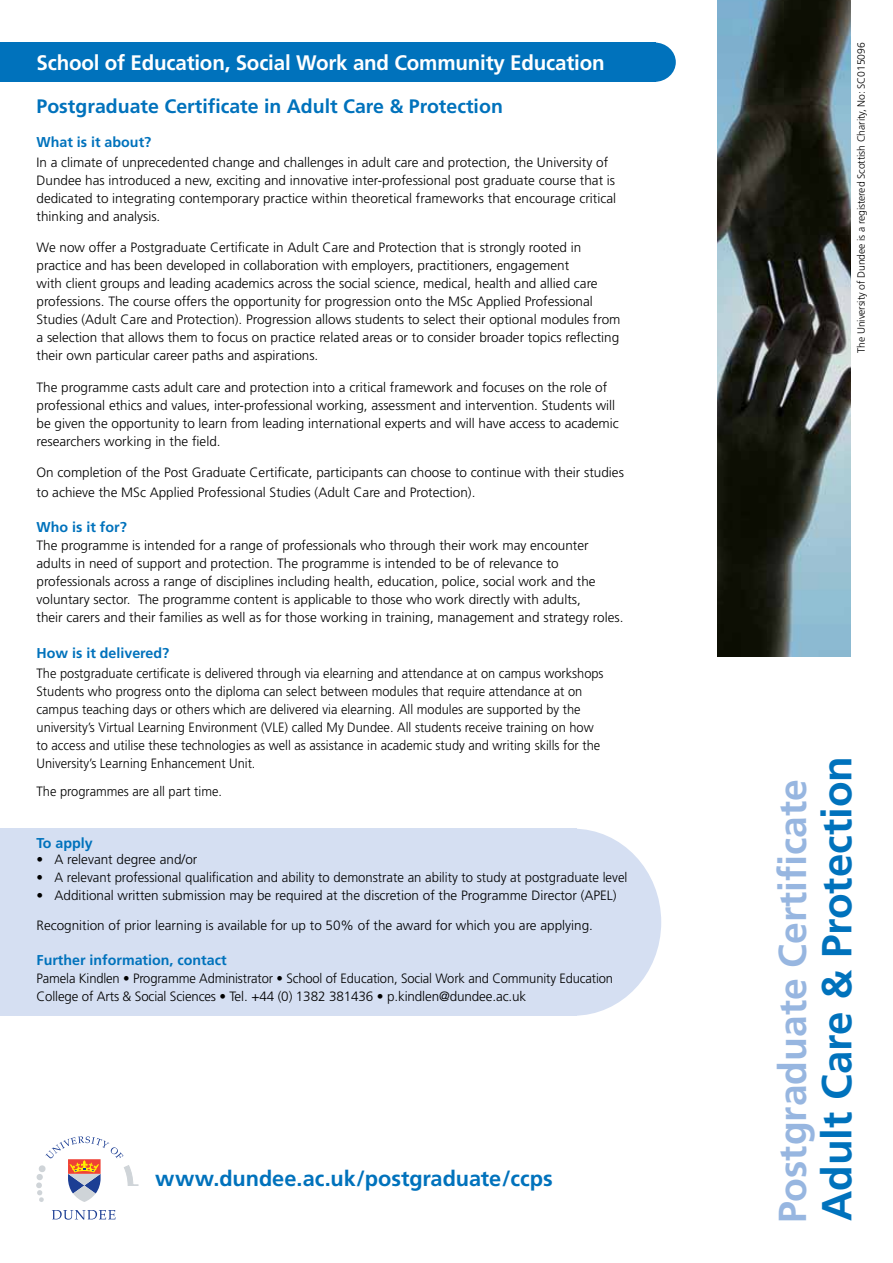
<style>
.page{position:relative;width:893px;height:1263px;background:#fff}
.page>*{position:absolute;margin:0;border:0;box-sizing:border-box;transform-origin:0 0}
.t1{font:700 42px "Frutiger";color:#0072bc}
.t2{font:700 39px "Frutiger";color:#97b6e0}
.t3{font:700 21.75px "Frutiger";letter-spacing:-.005em;color:#0072bc}
.t4{font:700 21px "Frutiger";letter-spacing:-.01em;color:#fff}
.t5{font:700 19.5px "Frutiger";color:#0072bc}
.t6{font:700 14.25px "Frutiger";color:#0072bc}
.t7{font:300 13.5px/18px "Frutiger";color:#000}
.t8{font:300 13.5px/18px "Frutiger";color:#000;scale:.95 1}
.t9{font:300 13.5px/18px "Frutiger";color:#000;scale:.96 1}
.t10{font:300 10.5px "Frutiger";letter-spacing:-.01em;color:#000}
</style>
<div class="page">
<div style="left:0;top:829px;width:576px;height:187px;background:#d5dff2"></div>
<div style="left:485px;top:829px;width:176px;height:187px;background:#d5dff2;border-radius:50%"></div>
<div style="left:0;top:43px;width:655px;height:39px;background:#0072bc"></div>
<div style="left:633px;top:43px;width:43px;height:39px;background:#0072bc;border-radius:50%"></div>
<svg style="left:52px;top:1210px;width:64px;height:10px"></svg>
<svg style="left:36px;top:1136px;width:102px;height:66px"></svg>
<img style="left:717px;top:0;width:133px;height:657px">
<h3 class="t4" style="left:37px;top:50px;width:570px">School of Education, Social Work and Community Education</h3>
<p class="t10" style="left:855px;top:353px;width:312px;rotate:-90deg">The University of Dundee is a registered Scottish Charity, No: SC015096</p>
<h3 class="t5" style="left:37px;top:94px;width:468px">Postgraduate Certificate in Adult Care &amp; Protection</h3>
<p class="t6" style="left:37px;top:134px;width:116px">What is it about?</p>
<p class="t7" style="left:37px;top:153px;width:581px">In a climate of unprecedented change and challenges in adult care and protection, the University of Dundee has introduced a new, exciting and innovative inter-professional post graduate course that is dedicated to integrating contemporary practice within theoretical frameworks that encourage critical thinking and analysis.</p>
<p class="t7" style="left:37px;top:238px;width:585px">We now offer a Postgraduate Certificate in Adult Care and Protection that is strongly rooted in practice and has been developed in collaboration with employers, practitioners, engagement<br>with client groups and leading academics across the social science, medical, health and allied care professions. The course offers the opportunity for progression onto the MSc Applied Professional Studies (Adult Care and Protection). Progression allows students to select their optional modules from a selection that allows them to focus on practice related areas or to consider broader topics reflecting their own particular career paths and aspirations.</p>
<p class="t7" style="left:37px;top:378px;width:584px">The programme casts adult care and protection into a critical framework and focuses on the role of professional ethics and values, inter-professional working, assessment and intervention. Students will be given the opportunity to learn from leading international experts and will have access to academic researchers working in the field.</p>
<p class="t7" style="left:37px;top:463px;width:589px;line-height:19.5px">On completion of the Post Graduate Certificate, participants can choose to continue with their studies to achieve the MSc Applied Professional Studies (Adult Care and Protection).</p>
<p class="t6" style="left:37px;top:519px;width:92px">Who is it for?</p>
<p class="t7" style="left:37px;top:537px;width:588px">The programme is intended for a range of professionals who through their work may encounter adults in need of support and protection. The programme is intended to be of relevance to professionals across a range of disciplines including health, education, police, social work and the voluntary sector. The programme content is applicable to those who work directly with adults,<br>their carers and their families as well as for those working in training, management and strategy roles.</p>
<p class="t6" style="left:37px;top:645px;width:134px">How is it delivered?</p>
<p class="t8" style="left:37px;top:664px;width:598px">The postgraduate certificate is delivered through via elearning and attendance at on campus workshops Students who progress onto the diploma can select between modules that require attendance at on campus teaching days or others which are delivered via elearning. All modules are supported by the university’s Virtual Learning Environment (VLE) called My Dundee. All students receive training on how to access and utilise these technologies as well as assistance in academic study and writing skills for the University’s Learning Enhancement Unit.</p>
<p class="t8" style="left:37px;top:782px;width:197px">The programmes are all part time.</p>
<p class="t6" style="left:37px;top:835px;width:58px">To apply</p>
<p class="t7" style="left:37px;top:850px;width:162px">• A relevant degree and/or</p>
<p class="t7" style="left:37px;top:868px;width:592px">• A relevant professional qualification and ability to demonstrate an ability to study at postgraduate level</p>
<p class="t7" style="left:37px;top:886px;width:582px">• Additional written submission may be required at the discretion of the Programme Director (APEL)</p>
<p class="t7" style="left:37px;top:916px;width:558px">Recognition of prior learning is available for up to 50% of the award for which you are applying.</p>
<p class="t6" style="left:37px;top:951px;width:192px">Further information, contact</p>
<p class="t9" style="left:37px;top:969px;width:602px">Pamela Kindlen • Programme Administrator • School of Education, Social Work and Community Education<br>College of Arts &amp; Social Sciences • Tel. +44 (0) 1382 381436 • p.kindlen@dundee.ac.uk</p>
<h1 class="t1" style="left:812px;top:1221px;width:467px;rotate:-90deg">Adult Care &amp; Protection</h1>
<h2 class="t2" style="left:770px;top:1223px;width:446px;rotate:-90deg">Postgraduate Certificate</h2>
<h3 class="t3" style="left:155px;top:1165px;width:399px">www.dundee.ac.uk/postgraduate/ccps</h3>
</div>
